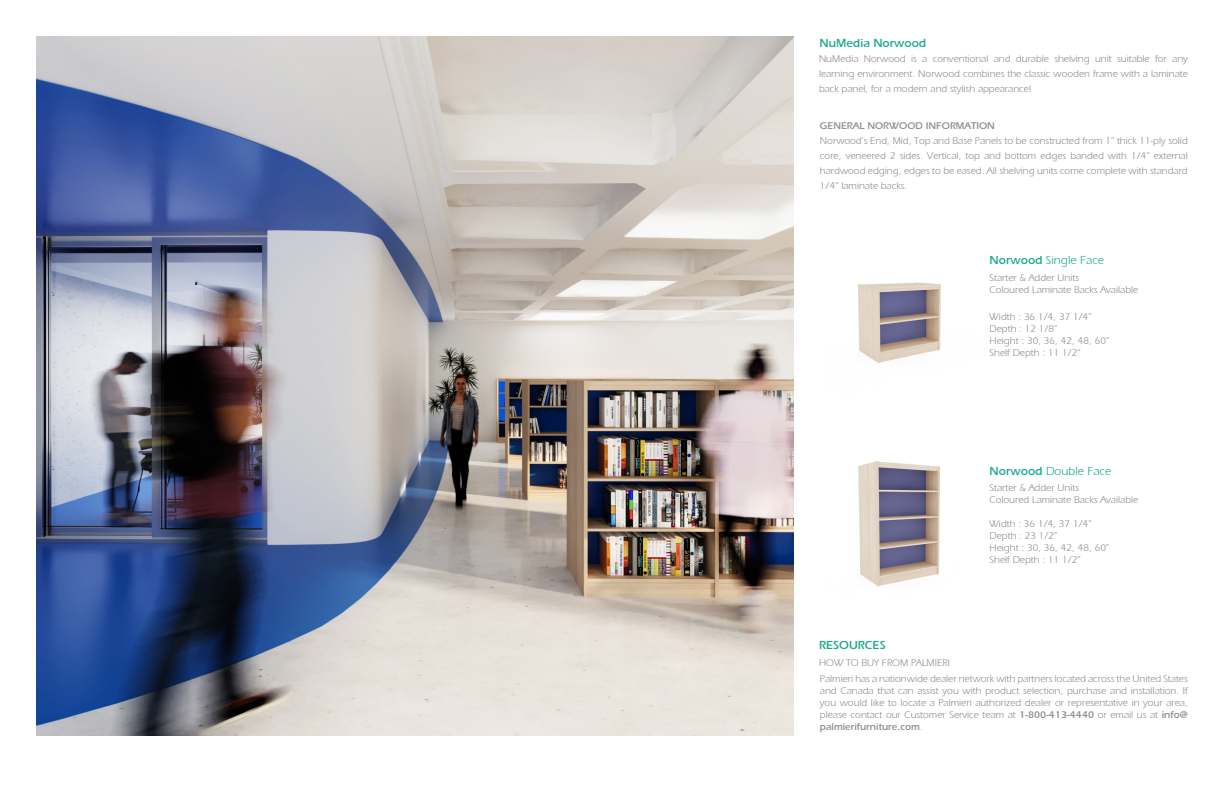
<style>
.page{position:relative;width:1224px;height:792px;background:#fff}
.page>*{position:absolute;margin:0;border:0;box-sizing:border-box;transform-origin:0 0}
.t1{font:12px "Aquiline Book Regular SWFTE";color:#16a987}
.t2{font:12px "Aquiline Book Bold SWFTE";color:#16a987}
.t3{font:10px/15px "Aquiline Book Regular SWFTE";color:#898c8d;text-align:justify}
.t4{font:10px "Aquiline Book Bold SWFTE";color:#898c8d}
.s1{font-family:"Aquiline Book Bold SWFTE"}
</style>
<div class="page">
<img style="left:36px;top:36px;width:757px;height:700px">
<img style="left:858px;top:282px;width:83px;height:81px">
<img style="left:858px;top:461px;width:82px;height:126px">
<p class="t2" style="left:820px;top:36px;width:108px">NuMedia Norwood</p>
<p class="t3" style="left:819px;top:52px;width:370px">NuMedia Norwood is a conventional and durable shelving unit suitable for any learning environment. Norwood combines the classic wooden frame with a laminate back panel, for a modern and stylish appearance!</p>
<p class="t4" style="left:820px;top:119px;width:177px">GENERAL NORWOOD INFORMATION</p>
<p class="t3" style="left:820px;top:133px;width:369px">Norwood’s End, Mid, Top and Base Panels to be constructed from 1” thick 11-ply solid core, veneered 2 sides. Vertical, top and bottom edges banded with 1/4” external hardwood edging, edges to be eased. All shelving units come complete with standard</p>
<p class="t3" style="left:820px;top:178px;width:89px">1/4” laminate backs.</p>
<p class="t1" style="left:990px;top:254px;width:116px"><span class="s1">Norwood</span> Single Face</p>
<p class="t3" style="left:990px;top:270px;width:91px">Starter &amp; Adder Units</p>
<p class="t3" style="left:990px;top:282px;width:150px">Coloured Laminate Backs Available</p>
<p class="t3" style="left:990px;top:309px;width:104px">Width : 36 1/4, 37 1/4”</p>
<p class="t3" style="left:990px;top:321px;width:70px">Depth : 12 1/8”</p>
<p class="t3" style="left:990px;top:333px;width:121px">Height : 30, 36, 42, 48, 60”</p>
<p class="t3" style="left:990px;top:345px;width:93px">Shelf Depth : 11 1/2”</p>
<p class="t1" style="left:990px;top:464px;width:123px"><span class="s1">Norwood</span> Double Face</p>
<p class="t3" style="left:990px;top:481px;width:91px">Starter &amp; Adder Units</p>
<p class="t3" style="left:990px;top:493px;width:150px">Coloured Laminate Backs Available</p>
<p class="t2" style="left:819px;top:638px;width:68px">RESOURCES</p>
<p class="t3" style="left:819px;top:655px;width:132px">HOW TO BUY FROM PALMIERI</p>
<p class="t3" style="left:990px;top:516px;width:104px">Width : 36 1/4, 37 1/4”</p>
<p class="t3" style="left:990px;top:528px;width:70px">Depth : 23 1/2”</p>
<p class="t3" style="left:990px;top:540px;width:121px">Height : 30, 36, 42, 48, 60”</p>
<p class="t3" style="left:990px;top:552px;width:93px">Shelf Depth : 11 1/2”</p>
<p class="t3" style="left:820px;top:672px;width:369px;line-height:12px">Palmieri has a nationwide dealer network with partners located across the United States and Canada that can assist you with product selection, purchase and installation. If you would like to locate a Palmieri authorized dealer or representative in your area, please contact our Customer Service team at <span class="s1">1-800-413-4440</span> or email us at <span class="s1">info@ palmierifurniture.com</span>.</p>
</div>
